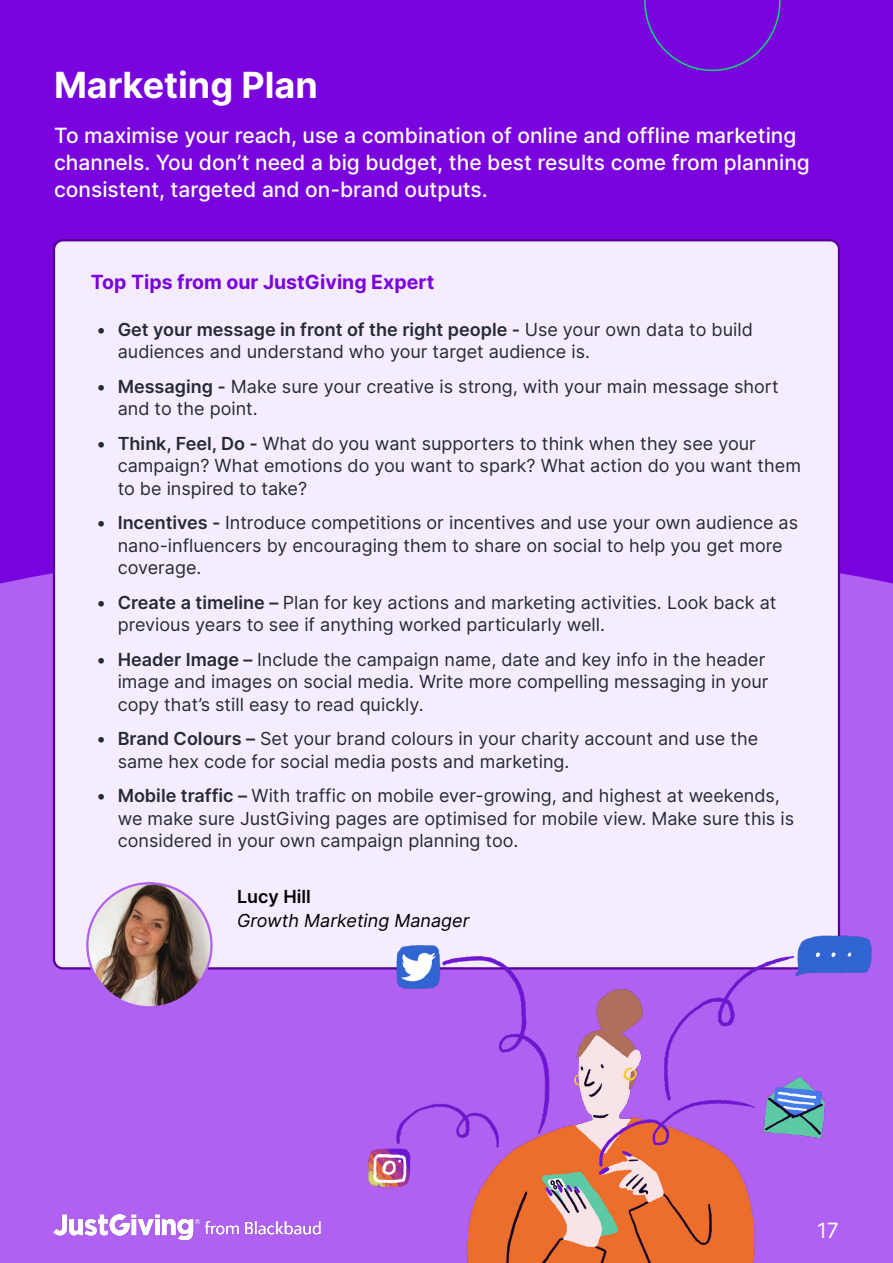
<style>
.page{position:relative;width:893px;height:1263px;background:#7a04dd}
.page>*{position:absolute;margin:0;border:0;box-sizing:border-box;transform-origin:0 0}
.t1{font:700 36px "Inter";color:#fff}
.t2{font:500 21px/27px "Inter";color:#fff}
.t3{font:21px "Inter";color:#fff}
.t4{font:700 19.5px "Inter";color:#7a04dd}
.t5{font:18px/22.5px "Inter";color:#252b33}
.t6{font:italic 18px "Inter";color:#000}
.t7{font:600 18px "Inter";color:#000}
.s1{font-weight:600}
</style>
<div class="page">
<div style="left:0;top:573px;width:893px;height:690px;background:#b061f2"></div>
<div style="left:54px;top:240px;width:785px;height:728px;background:#f6ecff;border-radius:9px"></div>
<img style="left:87px;top:883px;width:124px;height:124px;border-radius:62px">
<img style="left:53px;top:1215px;width:269px;height:25px">
<svg style="left:644px;top:0;width:137px;height:71px"></svg>
<img style="left:328px;top:896px;width:565px;height:367px">
<h1 class="t1" style="left:54px;top:58px;width:265px">Marketing Plan</h1>
<p class="t2" style="left:54px;top:122px;width:757px">To maximise your reach, use a combination of online and offline marketing channels. You don’t need a big budget, the best results come from planning consistent, targeted and on-brand outputs.</p>
<p class="t4" style="left:91px;top:267px;width:345px">Top Tips from our JustGiving Expert</p>
<p class="t5" style="left:118px;top:317px;width:637px;text-indent:-21px"><span class="s1">• Get your message in front of the right people -</span> Use your own data to build audiences and understand who your target audience is.</p>
<p class="t5" style="left:118px;top:374px;width:663px;text-indent:-21px"><span class="s1">• Messaging -</span> Make sure your creative is strong, with your main message short and to the point.</p>
<p class="t5" style="left:118px;top:431px;width:685px;text-indent:-21px"><span class="s1">• Think, Feel, Do -</span> What do you want supporters to think when they see your campaign? What emotions do you want to spark? What action do you want them to be inspired to take?</p>
<p class="t5" style="left:118px;top:511px;width:682px;text-indent:-21px"><span class="s1">• Incentives -</span> Introduce competitions or incentives and use your own audience as nano-influencers by encouraging them to share on social to help you get more coverage.</p>
<p class="t5" style="left:118px;top:590px;width:660px;text-indent:-21px"><span class="s1">• Create a timeline –</span> Plan for key actions and marketing activities. Look back at previous years to see if anything worked particularly well.</p>
<p class="t5" style="left:118px;top:647px;width:652px;text-indent:-21px"><span class="s1">• Header Image –</span> Include the campaign name, date and key info in the header image and images on social media. Write more compelling messaging in your copy that’s still easy to read quickly.</p>
<p class="t5" style="left:118px;top:727px;width:642px;text-indent:-21px"><span class="s1">• Brand Colours –</span> Set your brand colours in your charity account and use the same hex code for social media posts and marketing.</p>
<p class="t5" style="left:118px;top:784px;width:678px;text-indent:-21px"><span class="s1">• Mobile traffic –</span> With traffic on mobile ever-growing, and highest at weekends, we make sure JustGiving pages are optimised for mobile view. Make sure this is considered in your own campaign planning too.</p>
<p class="t7" style="left:237px;top:883px;width:75px">Lucy Hill</p>
<p class="t6" style="left:237px;top:907px;width:234px">Growth Marketing Manager</p>
<p class="t3" style="left:817px;top:1215px;width:23px">17</p>
</div>
